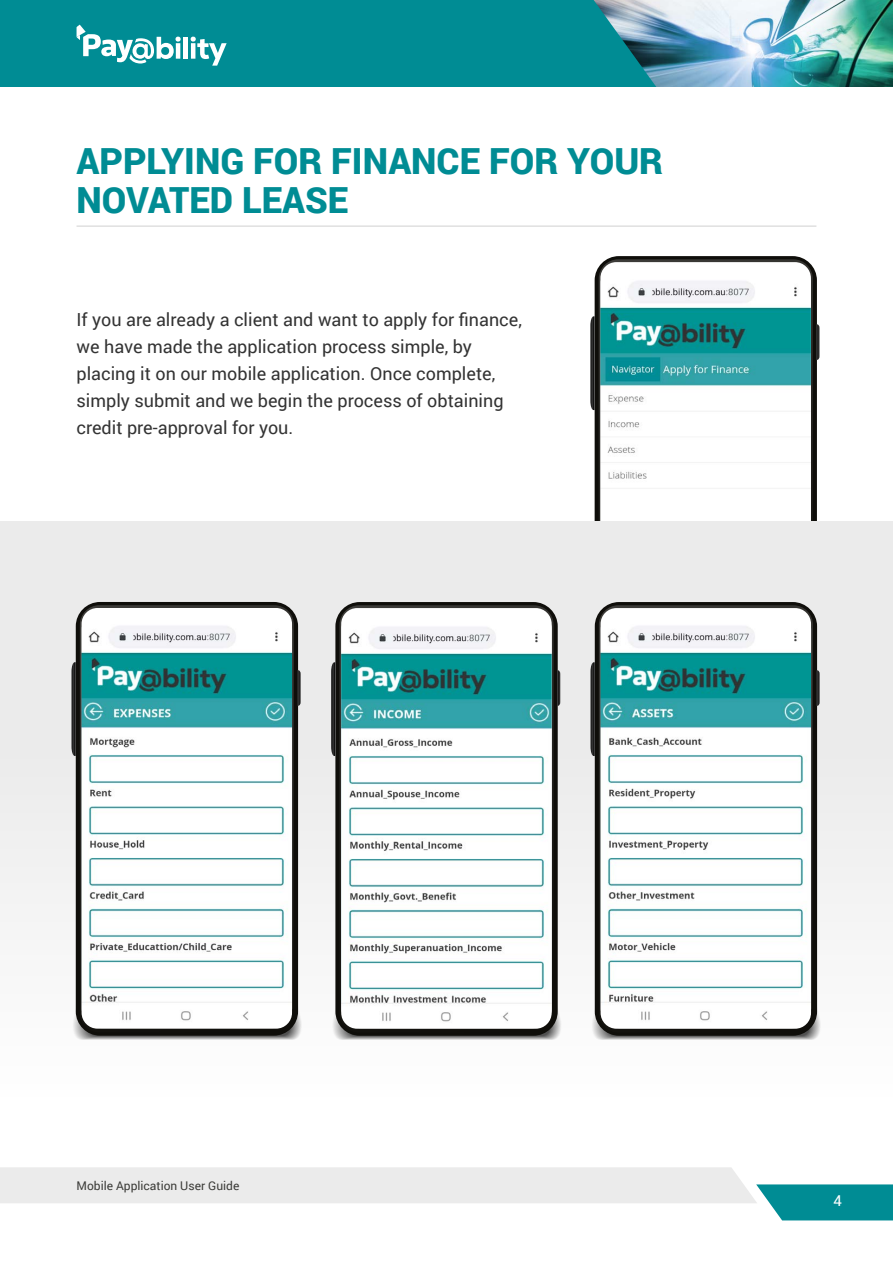
<style>
.page{position:relative;width:893px;height:1263px;background:#fff}
.page>*{position:absolute;margin:0;border:0;box-sizing:border-box;transform-origin:0 0}
.Page_Heads{font:900 36px/38.8px "Roboto";color:#008c94}
.Intro{font:18px/27px "Roboto";color:#333}
.t1{font:15px "Roboto";color:#fff}
.t2{font:12px "Roboto";color:#3b3b38}
</style>
<div class="page">
<img style="left:662px;top:0;width:231px;height:87px">
<div style="left:0;top:0;width:662px;height:87px;background:#008c94"></div>
<svg style="left:0;top:1167px;width:893px;height:53px"></svg>
<div style="left:183px;top:37px;width:5px;height:22px;background:#fff"></div>
<svg style="left:191px;top:36px;width:36px;height:30px"></svg>
<svg style="left:77px;top:25px;width:104px;height:39px"></svg>
<svg style="left:595px;top:256px;width:222px;height:434px;background:#1c1b17"></svg>
<svg style="left:590px;top:316px;width:5px;height:94px"></svg>
<svg style="left:816px;top:324px;width:3px;height:36px"></svg>
<img style="left:600px;top:262px;width:211px;height:260px">
<hr style="left:77px;top:225px;width:739px;height:2px;background:#e0e0e0">
<div style="left:0;top:522px;width:893px;height:575px;background:linear-gradient(to right,#f2f2f2,#f2f2f2)"></div>
<svg style="left:332px;top:989px;width:230px;height:51px"></svg>
<div style="left:335px;top:602px;width:223px;height:434px;background:#0f0e0a;border-radius:24px"></div>
<svg style="left:339px;top:605px;width:215px;height:427px"></svg>
<svg style="left:331px;top:662px;width:4px;height:94px"></svg>
<svg style="left:557px;top:670px;width:3px;height:36px"></svg>
<svg style="left:72px;top:989px;width:230px;height:51px"></svg>
<div style="left:76px;top:602px;width:222px;height:434px;background:#0f0e0a;border-radius:24px"></div>
<svg style="left:80px;top:605px;width:214px;height:427px"></svg>
<svg style="left:71px;top:662px;width:5px;height:94px"></svg>
<svg style="left:297px;top:670px;width:4px;height:36px"></svg>
<svg style="left:591px;top:989px;width:230px;height:51px"></svg>
<div style="left:595px;top:602px;width:222px;height:434px;background:#0f0e0a;border-radius:24px"></div>
<svg style="left:599px;top:605px;width:214px;height:427px"></svg>
<svg style="left:590px;top:643px;width:231px;height:113px"></svg>
<img style="left:341px;top:608px;width:211px;height:421px">
<img style="left:82px;top:608px;width:210px;height:421px">
<img style="left:601px;top:608px;width:210px;height:421px">
<p class="Page_Heads" style="left:77px;top:140px;width:588px">APPLYING FOR FINANCE FOR YOUR<br>NOVATED LEASE</p>
<p class="Intro" style="left:77px;top:306px;width:447px">If you are already a client and want to apply for finance, we have made the application process simple, by placing it on our mobile application. Once complete, simply submit and we begin the process of obtaining credit pre-approval for you.</p>
<p class="t2" style="left:77px;top:1178px;width:164px">Mobile Application User Guide</p>
<p class="t1" style="left:833px;top:1190px;width:10px">4</p>
</div>
